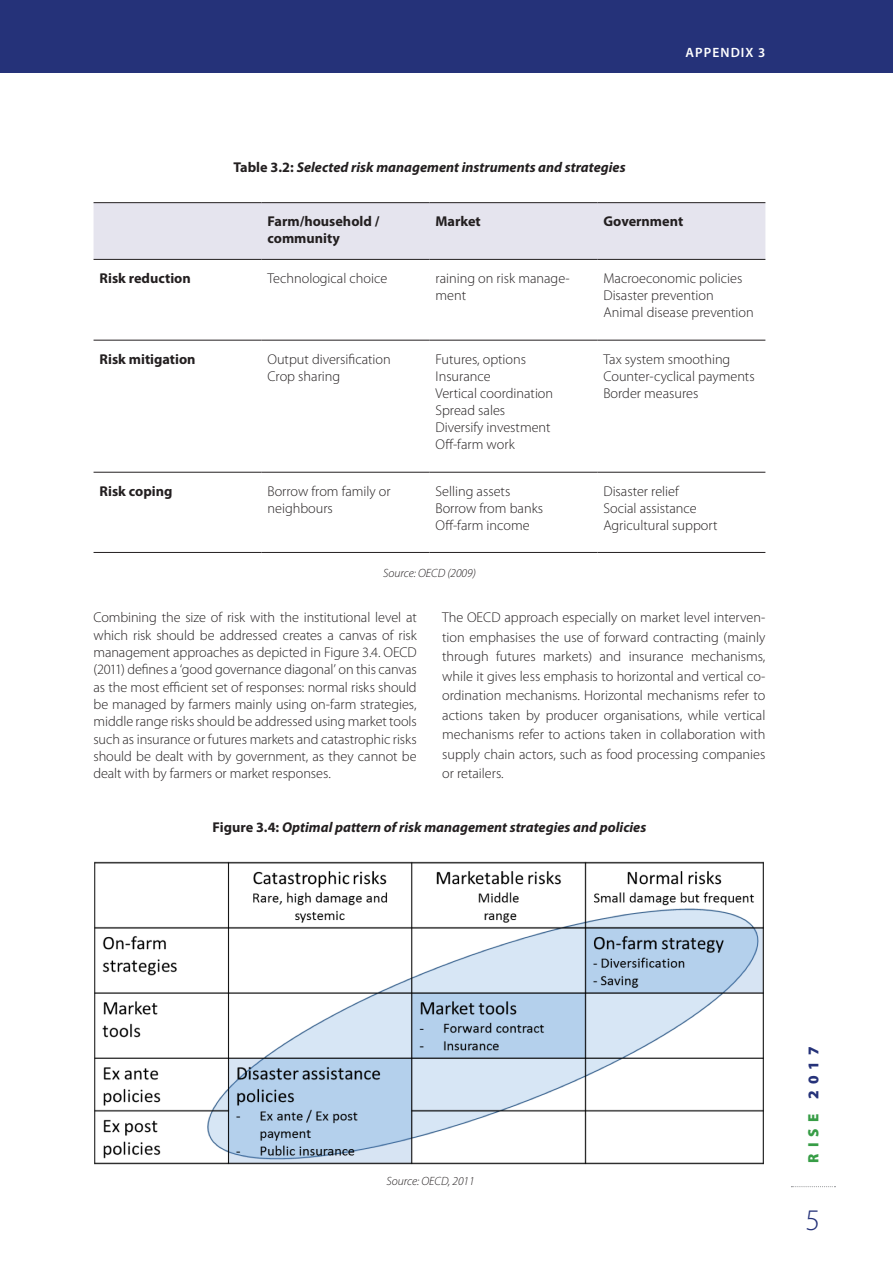
<style>
.page{position:relative;width:893px;height:1263px;background:#fff}
.page>*{position:absolute;margin:0;border:0;box-sizing:border-box;transform-origin:0 0}
.t1{font:300 30px "Myriad Pro";color:#253279}
.t2{font:900 15px "Myriad Pro";letter-spacing:.4em;color:#379d46}
.t3{font:300 14.25px/17.1px "Myriad Pro";color:#231f20}
.t4{font:italic 700 14.25px "Myriad Pro";color:#231f20}
.t5{font:700 14.25px/17.1px "Myriad Pro";color:#231f20}
.t6{font:600 13.5px "Myriad Pro";letter-spacing:.08em;color:#fff}
.t7{font:italic 300 12px "Myriad Pro";color:#231f20}
.s1{font-style:normal}
.s2{color:#253279}
</style>
<div class="page">
<svg style="left:791px;top:1186px;width:44px;height:1px"></svg>
<div style="left:0;top:0;width:893px;height:72px;background:#253279"></div>
<div style="left:94px;top:203px;width:671px;height:56px;background:#e5e4ee"></div>
<hr style="left:94px;top:202px;width:167px;height:1px;background:#231f20">
<hr style="left:261px;top:202px;width:168px;height:1px;background:#231f20">
<hr style="left:429px;top:202px;width:168px;height:1px;background:#231f20">
<hr style="left:597px;top:202px;width:168px;height:1px;background:#231f20">
<hr style="left:94px;top:259px;width:167px;height:1px;background:#231f20">
<hr style="left:261px;top:259px;width:168px;height:1px;background:#231f20">
<hr style="left:429px;top:259px;width:168px;height:1px;background:#231f20">
<hr style="left:597px;top:259px;width:168px;height:1px;background:#231f20">
<hr style="left:94px;top:340px;width:167px;height:1px;background:#231f20">
<hr style="left:261px;top:340px;width:168px;height:1px;background:#231f20">
<hr style="left:429px;top:340px;width:168px;height:1px;background:#231f20">
<hr style="left:597px;top:340px;width:168px;height:1px;background:#231f20">
<hr style="left:94px;top:472px;width:167px;height:1px;background:#231f20">
<hr style="left:261px;top:472px;width:168px;height:1px;background:#231f20">
<hr style="left:429px;top:472px;width:168px;height:1px;background:#231f20">
<hr style="left:597px;top:472px;width:168px;height:1px;background:#231f20">
<hr style="left:94px;top:552px;width:167px;height:1px;background:#231f20">
<hr style="left:261px;top:552px;width:168px;height:1px;background:#231f20">
<hr style="left:429px;top:552px;width:168px;height:1px;background:#231f20">
<hr style="left:597px;top:552px;width:168px;height:1px;background:#231f20">
<img style="left:94px;top:861px;width:670px;height:304px">
<p class="t4" style="left:233px;top:160px;width:394px"><span class="s1">Table 3.2:</span> Selected risk management instruments and strategies</p>
<p class="t6" style="left:685px;top:45px;width:81px">APPENDIX 3</p>
<p class="t5" style="left:267px;top:213px;width:114px">Farm/household / community</p>
<p class="t5" style="left:435px;top:213px;width:47px">Market</p>
<p class="t5" style="left:603px;top:213px;width:81px">Government</p>
<p class="t5" style="left:100px;top:270px;width:93px">Risk reduction</p>
<p class="t3" style="left:267px;top:270px;width:121px">Technological choice</p>
<p class="t3" style="left:435px;top:270px;width:136px">raining on risk manage&shy;ment</p>
<p class="t3" style="left:603px;top:270px;width:152px">Macroeconomic policies<br>Disaster prevention<br>Animal disease prevention</p>
<p class="t5" style="left:100px;top:350px;width:98px">Risk mitigation</p>
<p class="t3" style="left:267px;top:350px;width:125px">Output diversification<br>Crop sharing</p>
<p class="t3" style="left:435px;top:350px;width:119px">Futures, options<br>Insurance<br>Vertical coordination<br>Spread sales<br>Diversify investment<br>Off-farm work</p>
<p class="t3" style="left:603px;top:350px;width:153px">Tax system smoothing<br>Counter-cyclical payments<br>Border measures</p>
<p class="t5" style="left:100px;top:482px;width:74px">Risk coping</p>
<p class="t3" style="left:267px;top:483px;width:125px">Borrow from family or neighbours</p>
<p class="t3" style="left:435px;top:483px;width:109px">Selling assets<br>Borrow from banks<br>Off-farm income</p>
<p class="t3" style="left:603px;top:483px;width:115px">Disaster relief<br>Social assistance<br>Agricultural support</p>
<p class="t7" style="left:383px;top:566px;width:94px">Source: OECD (2009)</p>
<p class="t3" style="left:94px;top:609px;width:325px;text-align:justify">Combining the size of risk with the institutional level at which risk should be addressed creates a canvas of risk management approaches as depicted in Figure 3.4. OECD (2011) defines a ‘good governance diagonal’ on this canvas as the most efficient set of responses: normal risks should be managed by farmers mainly using on-farm strategies, middle range risks should be addressed using market tools such as insurance or futures markets and catastrophic risks should be dealt with by government, as they cannot be dealt with by farmers or market responses.</p>
<p class="t3" style="left:442px;top:608px;width:325px;line-height:19.5px;text-align:justify">The OECD approach especially on market level interven&shy;tion emphasises the use of forward contracting (mainly through futures markets) and insurance mechanisms, while it gives less emphasis to horizontal and vertical co&shy;ordination mechanisms. Horizontal mechanisms refer to actions taken by producer organisations, while vertical mechanisms refer to actions taken in collaboration with supply chain actors, such as food processing companies or retailers.</p>
<p class="t4" style="left:213px;top:820px;width:435px"><span class="s1">Figure 3.4:</span> Optimal pattern of risk management strategies and policies</p>
<p class="t7" style="left:386px;top:1175px;width:90px">Source: OECD, 2011</p>
<p class="t2" style="left:805px;top:1162px;width:117px;rotate:-90deg">RISE <span class="s2">2017</span></p>
<h1 class="t1" style="left:806px;top:1203px;width:16px">5</h1>
</div>
